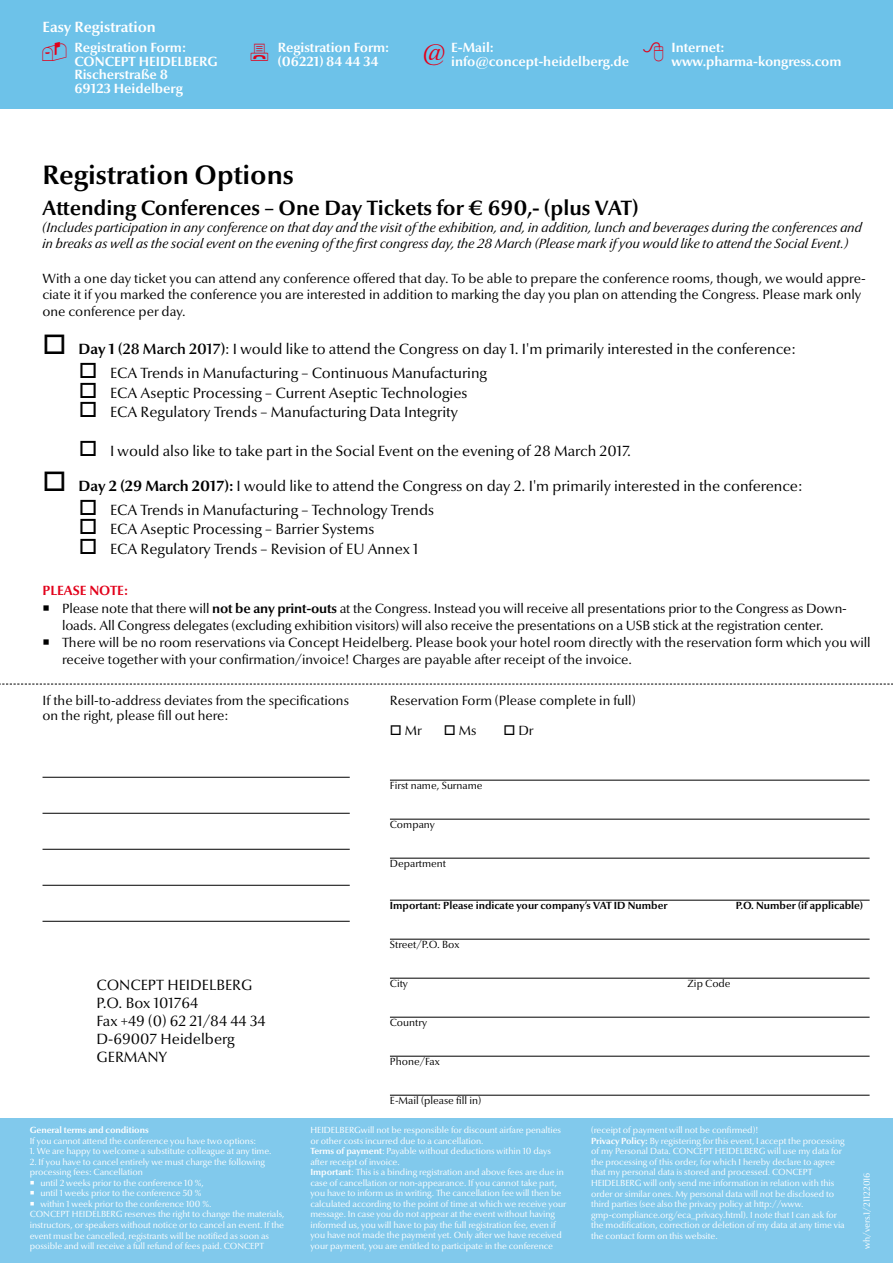
<style>
.page{position:relative;width:893px;height:1263px;background:#fff}
.page>*{position:absolute;margin:0;border:0;box-sizing:border-box;transform-origin:0 0}
.t1{font:700 27px "Optima Nova LT";color:#000}
.t2{font:700 21px "Optima Nova LT";color:#000}
.t3{font:15px/18px "Optima Nova LT";color:#000}
.t4{font:700 15px "Optima Nova LT";color:#fff}
.t5{font:13.5px/16.5px "Optima Nova LT";color:#000}
.t6{font:italic 13.5px/16.5px "Optima Nova LT";color:#000}
.t7{font:700 13.5px/13.5px "Optima Nova LT";color:#fff}
.t8{font:700 13.5px "Optima Nova LT";color:#e2001a}
.t9{font:10.5px "Optima Nova LT";color:#000}
.t10{font:700 10.5px "Optima Nova LT";color:#000}
.t11{font:9px/10.5px "Optima Nova LT";letter-spacing:-.005em;color:#fff}
.t12{font:700 9px "Optima Nova LT";letter-spacing:-.005em;color:#fff}
.s1{font-weight:400;font-size:24px;color:#e2001a}
.s2{font-weight:700}
.s3{font-weight:600}
</style>
<div class="page">
<div style="left:0;top:1118px;width:893px;height:145px;background:#81c9ec"></div>
<div style="left:0;top:0;width:893px;height:109px;background:#6dc2e9"></div>
<svg style="left:0;top:684px;width:893px;height:1px"></svg>
<hr style="left:43px;top:777px;width:307px;height:1px;background:#000">
<hr style="left:43px;top:813px;width:307px;height:1px;background:#000">
<hr style="left:43px;top:849px;width:307px;height:1px;background:#000">
<hr style="left:43px;top:885px;width:307px;height:1px;background:#000">
<hr style="left:43px;top:921px;width:307px;height:1px;background:#000">
<hr style="left:390px;top:780px;width:480px;height:1px;background:#000">
<hr style="left:390px;top:819px;width:480px;height:1px;background:#000">
<hr style="left:390px;top:858px;width:480px;height:1px;background:#000">
<hr style="left:390px;top:900px;width:480px;height:1px;background:#000">
<hr style="left:390px;top:939px;width:480px;height:1px;background:#000">
<hr style="left:390px;top:978px;width:480px;height:1px;background:#000">
<hr style="left:390px;top:1017px;width:480px;height:1px;background:#000">
<hr style="left:390px;top:1056px;width:480px;height:1px;background:#000">
<hr style="left:390px;top:1095px;width:480px;height:1px;background:#000">
<h3 class="t4" style="left:43px;top:18px;width:115px">Easy Registration</h3>
<h3 class="t7" style="left:74px;top:41px;width:145px">Registration Form:<br>CONCEPT HEIDELBERG<br>Rischerstraße 8<br>69123 Heidelberg</h3>
<h3 class="t7" style="left:278px;top:41px;width:113px">Registration Form: (06221) 84 44 34</h3>
<h3 class="t7" style="left:451px;top:41px;width:180px;text-indent:-29px"><span class="s1">@</span> E-Mail: info@concept-heidelberg.de</h3>
<h3 class="t7" style="left:671px;top:41px;width:172px">Internet: www.pharma-kongress.com</h3>
<h1 class="t1" style="left:43px;top:159px;width:253px">Registration Options</h1>
<h2 class="t2" style="left:43px;top:196px;width:597px">Attending Conferences – One Day Tickets for € 690,- (plus VAT)</h2>
<p class="t6" style="left:43px;top:219px;width:821px">(Includes participation in any conference on that day and the visit of the exhibition, and, in addition, lunch and beverages during the conferences and in breaks as well as the social event on the evening of the first congress day, the 28 March (Please mark if you would like to attend the Social Event.)</p>
<p class="t5" style="left:43px;top:270px;width:825px">With a one day ticket you can attend any conference offered that day. To be able to prepare the conference rooms, though, we would appre&shy;ciate it if you marked the conference you are interested in addition to marking the day you plan on attending the Congress. Please mark only one conference per day.</p>
<h3 class="t3" style="left:43px;top:340px;width:755px">□ <span class="s2">Day 1</span> <span class="s3">(28 March 2017)</span>: I would like to attend the Congress on day 1. I'm primarily interested in the conference:</h3>
<h3 class="t3" style="left:79px;top:364px;width:410px">□ ECA Trends in Manufacturing – Continuous Manufacturing</h3>
<h3 class="t3" style="left:79px;top:384px;width:390px">□ ECA Aseptic Processing – Current Aseptic Technologies</h3>
<h3 class="t3" style="left:79px;top:403px;width:381px">□ ECA Regulatory Trends – Manufacturing Data Integrity</h3>
<h3 class="t3" style="left:79px;top:442px;width:554px">□ I would also like to take part in the Social Event on the evening of 28 March 2017.</h3>
<h3 class="t3" style="left:43px;top:477px;width:761px">□ <span class="s2">Day 2 (29 March 2017):</span> I would like to attend the Congress on day 2. I'm primarily interested in the conference:</h3>
<h3 class="t3" style="left:79px;top:501px;width:357px">□ ECA Trends in Manufacturing – Technology Trends</h3>
<h3 class="t3" style="left:79px;top:520px;width:297px">□ ECA Aseptic Processing – Barrier Systems</h3>
<h3 class="t3" style="left:79px;top:540px;width:341px">□ ECA Regulatory Trends – Revision of EU Annex 1</h3>
<h3 class="t8" style="left:43px;top:583px;width:87px">PLEASE NOTE:</h3>
<p class="t5" style="left:43px;top:600px;width:806px;text-align:center">○ Please note that there will <span class="s2">not be any print-outs</span> at the Congress. Instead you will receive all presentations prior to the Congress as Down&shy;loads. All Congress delegates (excluding exhibition visitors) will also receive the presentations on a USB stick at the registration center.</p>
<p class="t5" style="left:62px;top:635px;width:810px;text-indent:-19px">○ There will be no room reservations via Concept Heidelberg. Please book your hotel room directly with the reservation form which you will receive together with your confirmation/invoice! Charges are payable after receipt of the invoice.</p>
<h3 class="t5" style="left:43px;top:693px;width:308px;line-height:15px">If the bill-to-address deviates from the specifications on the right, please fill out here:</h3>
<h3 class="t5" style="left:390px;top:692px;width:247px">Reservation Form (Please complete in full)</h3>
<h3 class="t5" style="left:390px;top:722px;width:33px">□ Mr</h3>
<h3 class="t5" style="left:444px;top:722px;width:34px">□ Ms</h3>
<h3 class="t5" style="left:503px;top:722px;width:32px">□ Dr</h3>
<h3 class="t3" style="left:97px;top:976px;width:171px">CONCEPT HEIDELBERG<br>P.O. Box 101764<br>Fax +49 (0) 62 21/84 44 34<br>D-69007 Heidelberg<br>GERMANY</h3>
<p class="t12" style="left:30px;top:1125px;width:120px">General terms and conditions</p>
<p class="t11" style="left:30px;top:1136px;width:228px">If you cannot attend the conference you have two options:</p>
<p class="t11" style="left:30px;top:1146px;width:243px">1. We are happy to welcome a substitute colleague at any time.</p>
<p class="t11" style="left:30px;top:1157px;width:237px">2. If you have to cancel entirely we must charge the following processing fees: Cancellation</p>
<p class="t11" style="left:30px;top:1178px;width:176px">○ until 2 weeks prior to the conference 10 %,</p>
<p class="t11" style="left:30px;top:1188px;width:173px">○ until 1 weeks prior to the conference 50 %</p>
<p class="t11" style="left:30px;top:1199px;width:256px">○ within 1 week prior to the conference 100 %.<br>CONCEPT HEIDELBERG reserves the right to change the materials, instructors, or speakers without notice or to cancel an event. If the event must be cancelled, registrants will be notified as soon as possible and will receive a full refund of fees paid. CONCEPT</p>
<p class="t9" style="left:390px;top:779px;width:94px">First name, Surname</p>
<p class="t9" style="left:390px;top:818px;width:46px">Company</p>
<p class="t9" style="left:390px;top:857px;width:58px">Department</p>
<p class="t10" style="left:390px;top:899px;width:279px">Important: Please indicate your company’s VAT ID Number</p>
<p class="t10" style="left:736px;top:899px;width:129px">P.O. Number (if applicable)</p>
<p class="t9" style="left:390px;top:938px;width:71px">Street/P.O. Box</p>
<p class="t9" style="left:390px;top:977px;width:20px">City</p>
<p class="t9" style="left:688px;top:977px;width:45px">Zip Code</p>
<p class="t9" style="left:390px;top:1016px;width:39px">Country</p>
<p class="t9" style="left:390px;top:1055px;width:51px">Phone/Fax</p>
<p class="t9" style="left:390px;top:1094px;width:93px">E-Mail (please fill in)</p>
<p class="t11" style="left:310px;top:1125px;width:257px">HEIDELBERGwill not be responsible for discount airfare penalties or other costs incurred due to a cancellation.<br><span class="s2">Terms of payment</span>: Payable without deductions within 10 days after receipt of invoice.<br><span class="s2">Important</span>: This is a binding registration and above fees are due in case of cancellation or non-appearance. If you cannot take part, you have to inform us in writing. The cancellation fee will then be calculated according to the point of time at which we receive your message. In case you do not appear at the event without having informed us, you will have to pay the full registration fee, even if you have not made the payment yet. Only after we have received your payment, you are entitled to participate in the conference</p>
<p class="t11" style="left:591px;top:1125px;width:255px">(receipt of payment will not be confirmed)!<br><span class="s2">Privacy Policy:</span> By registering for this event, I accept the processing of my Personal Data. CONCEPT HEIDELBERG will use my data for the processing of this order, for which I hereby declare to agree that my personal data is stored and processed. CONCEPT HEIDELBERG will only send me information in relation with this order or similar ones. My personal data will not be disclosed to third parties (see also the privacy policy at http://www. gmp-compliance.org/eca_privacy.html). I note that I can ask for the modification, correction or deletion of my data at any time via the contact form on this website.</p>
<p class="t11" style="left:862px;top:1249px;width:78px;rotate:-90deg">wh/vers.1/21122016</p>
</div>
